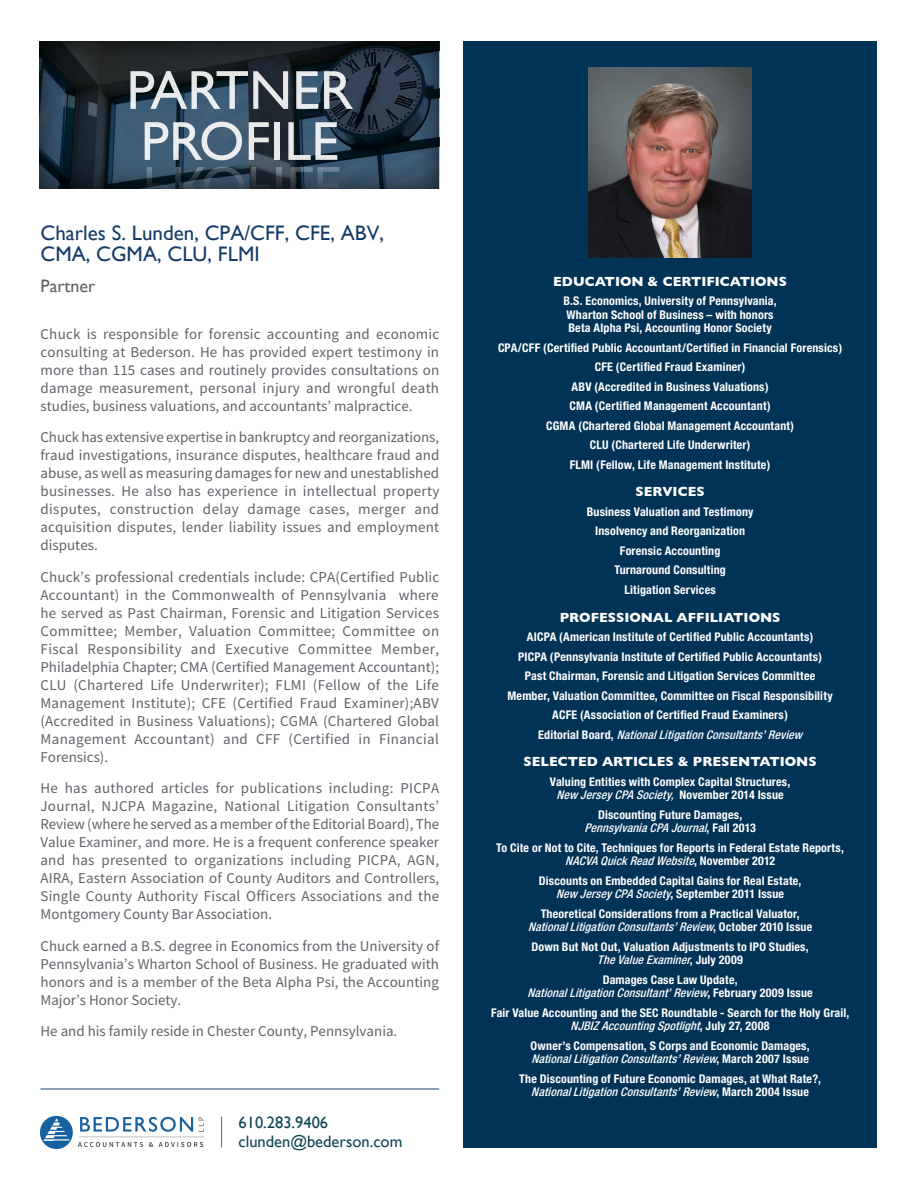
<style>
.page{position:relative;width:918px;height:1188px;background:#fff}
.page>*{position:absolute;margin:0;border:0;box-sizing:border-box;transform-origin:0 0}
.t1{font:55.2px/51px "Gill Sans";color:#fff}
.Paragraph_Style_1{font:21px/21px "Gill Sans";color:#163d68}
.Paragraph_Style_1-2{font:18px "Gill Sans";color:#5f6369}
.t2{font:16.5px "Gill Sans";color:#0f4454}
.Paragraph_Style_1-3{font:15px/18px "Source Sans Pro";color:#5f6369;text-align:justify}
.t3{font:700 13.5px "Gill Sans";color:#fff}
.Paragraph_Style_2{font:700 condensed 12px/13.5px "Helvetica Neue";letter-spacing:.015em;color:#fff;text-align:center}
.Paragraph_Style_2-2{font:italic 500 condensed 12px "Helvetica Neue";color:#fff}
.s1{font-weight:700;font-style:normal}
.s2{font-weight:500;font-style:italic}
</style>
<div class="page">
<div style="left:463px;top:41px;width:414px;height:1107px;background:#003356"></div>
<img style="left:588px;top:68px;width:164px;height:190px">
<hr style="left:40px;top:1089px;width:399px;height:1px;background:#163d68">
<svg style="left:105px;top:99px;width:334px;height:32px;background:#2b3f52"></svg>
<svg style="left:40px;top:99px;width:65px;height:32px;background:#243746"></svg>
<svg style="left:40px;top:41px;width:399px;height:58px;background:#1d272f"></svg>
<svg style="left:40px;top:131px;width:399px;height:58px;background:#283e4f"></svg>
<hr style="left:221px;top:1117px;width:1px;height:31px;background:#5f6369">
<img style="left:40px;top:1115px;width:164px;height:34px">
<svg style="left:147px;top:167px;width:192px;height:22px;background:#243645"></svg>
<h1 class="t1" style="left:127px;top:64px;width:228px">PARTNER<br>PROFILE</h1>
<p class="Paragraph_Style_1" style="left:40px;top:222px;width:345px">Charles S. Lunden, CPA/CFF, CFE, ABV,<br>CMA, CGMA, CLU, FLMI</p>
<p class="Paragraph_Style_1-2" style="left:40px;top:275px;width:56px">Partner</p>
<p class="Paragraph_Style_1-3" style="left:40px;top:325px;width:400px">Chuck is responsible for forensic accounting and economic consulting at Bederson. He has provided expert testimony in more than 115 cases and routinely provides consultations on damage measurement, personal injury and wrongful death studies, business valuations, and accountants’ malpractice.</p>
<p class="Paragraph_Style_1-3" style="left:40px;top:428px;width:400px">Chuck has extensive expertise in bankruptcy and reorganizations, fraud investigations, insurance disputes, healthcare fraud and abuse, as well as measuring damages for new and unestablished businesses. He also has experience in intellectual property disputes, construction delay damage cases, merger and acquisition disputes, lender liability issues and employment disputes.</p>
<p class="Paragraph_Style_1-3" style="left:40px;top:568px;width:400px">Chuck’s professional credentials include: CPA(Certified Public Accountant) in the Commonwealth of Pennsylvania where he served as Past Chairman, Forensic and Litigation Services Committee; Member, Valuation Committee; Committee on Fiscal Responsibility and Executive Committee Member, Philadelphia Chapter; CMA (Certified Management Accountant); CLU (Chartered Life Underwriter); FLMI (Fellow of the Life Management Institute); CFE (Certified Fraud Examiner);ABV (Accredited in Business Valuations); CGMA (Chartered Global Management Accountant) and CFF (Certified in Financial Forensics).</p>
<p class="Paragraph_Style_1-3" style="left:40px;top:779px;width:400px">He has authored articles for publications including: PICPA Journal, NJCPA Magazine, National Litigation Consultants’ Review (where he served as a member of the Editorial Board), The Value Examiner, and more. He is a frequent conference speaker and has presented to organizations including PICPA, AGN, AIRA, Eastern Association of County Auditors and Controllers, Single County Authority Fiscal Officers Associations and the Montgomery County Bar Association.</p>
<p class="Paragraph_Style_1-3" style="left:40px;top:937px;width:400px">Chuck earned a B.S. degree in Economics from the University of Pennsylvania’s Wharton School of Business. He graduated with honors and is a member of the Beta Alpha Psi, the Accounting Major’s Honor Society.</p>
<p class="Paragraph_Style_1-3" style="left:40px;top:1022px;width:358px">He and his family reside in Chester County, Pennsylvania.</p>
<p class="t2" style="left:238px;top:1112px;width:91px">610.283.9406</p>
<p class="t2" style="left:238px;top:1131px;width:165px">clunden@bederson.com</p>
<p class="t3" style="left:553px;top:270px;width:235px">EDUCATION &amp; CERTIFICATIONS</p>
<p class="Paragraph_Style_2" style="left:564px;top:294px;width:215px">B.S. Economics, University of Pennsylvania,</p>
<p class="Paragraph_Style_2" style="left:567px;top:308px;width:209px">Wharton School of Business – with honors</p>
<p class="Paragraph_Style_2" style="left:568px;top:321px;width:205px">Beta Alpha Psi, Accounting Honor Society</p>
<p class="Paragraph_Style_2" style="left:498px;top:341px;width:346px">CPA/CFF (Certified Public Accountant/Certified in Financial Forensics)</p>
<p class="Paragraph_Style_2" style="left:595px;top:360px;width:152px">CFE (Certified Fraud Examiner)</p>
<p class="Paragraph_Style_2" style="left:572px;top:380px;width:199px">ABV (Accredited in Business Valuations)</p>
<p class="Paragraph_Style_2" style="left:570px;top:399px;width:203px">CMA (Certified Management Accountant)</p>
<p class="Paragraph_Style_2" style="left:546px;top:419px;width:249px">CGMA (Chartered Global Management Accountant)</p>
<p class="Paragraph_Style_2" style="left:590px;top:438px;width:162px">CLU (Chartered Life Underwriter)</p>
<p class="Paragraph_Style_2" style="left:570px;top:458px;width:202px">FLMI (Fellow, Life Management Institute)</p>
<p class="t3" style="left:636px;top:481px;width:71px">SERVICES</p>
<p class="Paragraph_Style_2" style="left:587px;top:505px;width:168px">Business Valuation and Testimony</p>
<p class="Paragraph_Style_2" style="left:595px;top:524px;width:151px">Insolvency and Reorganization</p>
<p class="Paragraph_Style_2" style="left:620px;top:544px;width:102px">Forensic Accounting</p>
<p class="Paragraph_Style_2" style="left:614px;top:563px;width:113px">Turnaround Consulting</p>
<p class="Paragraph_Style_2" style="left:624px;top:583px;width:93px">Litigation Services</p>
<p class="t3" style="left:560px;top:606px;width:222px">PROFESSIONAL AFFILIATIONS</p>
<p class="Paragraph_Style_2" style="left:527px;top:630px;width:288px">AICPA (American Institute of Certified Public Accountants)</p>
<p class="Paragraph_Style_2" style="left:518px;top:650px;width:305px">PICPA (Pennsylvania Institute of Certified Public Accountants)</p>
<p class="Paragraph_Style_2" style="left:525px;top:669px;width:292px">Past Chairman, Forensic and Litigation Services Committee</p>
<p class="Paragraph_Style_2" style="left:508px;top:689px;width:327px">Member, Valuation Committee, Committee on Fiscal Responsibility</p>
<p class="Paragraph_Style_2" style="left:552px;top:708px;width:237px">ACFE (Association of Certified Fraud Examiners)</p>
<p class="Paragraph_Style_2-2" style="left:538px;top:727px;width:269px"><span class="s1">E d i t o r i a l B o a r d ,</span> NationalLitigationConsultants’Review</p>
<p class="t3" style="left:524px;top:751px;width:295px">SELECTED ARTICLES &amp; PRESENTATIONS</p>
<p class="Paragraph_Style_2" style="left:550px;top:775px;width:242px">Valuing Entities with Complex Capital Structures,<br><span class="s2">New JerseyCPASociety,</span> N o v e m b e r 2 0 1 4 I s s u e</p>
<p class="Paragraph_Style_2" style="left:598px;top:808px;width:146px">Discounting Future Damages,</p>
<p class="Paragraph_Style_2-2" style="left:584px;top:821px;width:173px">PennsylvaniaCPAJournal<span class="s1">, F a l l 2 0 1 3</span></p>
<p class="Paragraph_Style_2" style="left:496px;top:841px;width:349px">To Cite or Not to Cite, Techniques for Reports in Federal Estate Reports,</p>
<p class="Paragraph_Style_2-2" style="left:565px;top:854px;width:212px">NACVAQuickReadWebsite<span class="s1">, N o v e m b e r 2 0 1 2</span></p>
<p class="Paragraph_Style_2" style="left:539px;top:874px;width:264px">Discounts on Embedded Capital Gains for Real Estate,</p>
<p class="Paragraph_Style_2-2" style="left:556px;top:887px;width:230px">New JerseyCPASociety<span class="s1">, S e p t e m b e r 2 0 1 1 I s s u e</span></p>
<p class="Paragraph_Style_2" style="left:541px;top:907px;width:260px">Theoretical Considerations from a Practical Valuator,</p>
<p class="Paragraph_Style_2-2" style="left:528px;top:920px;width:286px">NationalLitigationConsultants’Review<span class="s1">, O c t o b e r 2 0 1 0 I s s u e</span></p>
<p class="Paragraph_Style_2" style="left:532px;top:940px;width:279px">Down But Not Out, Valuation Adjustments to IPO Studies,</p>
<p class="Paragraph_Style_2-2" style="left:597px;top:953px;width:147px">TheValueExaminer<span class="s1">, J u l y 2 0 0 9</span></p>
<p class="Paragraph_Style_2" style="left:603px;top:973px;width:136px">Damages Case Law Update,</p>
<p class="Paragraph_Style_2-2" style="left:527px;top:986px;width:287px">NationalLitigationConsultant’Review<span class="s1">, F e b r u a r y 2 0 0 9 I s s u e</span></p>
<p class="Paragraph_Style_2" style="left:491px;top:1006px;width:360px">Fair Value Accounting and the SEC Roundtable - Search for the Holy Grail,</p>
<p class="Paragraph_Style_2-2" style="left:571px;top:1019px;width:201px">NJBIZAccountingSpotlight<span class="s1">, J u l y 2 7 , 2 0 0 8</span></p>
<p class="Paragraph_Style_2" style="left:531px;top:1039px;width:281px">Owner’s Compensation, S Corps and Economic Damages,</p>
<p class="Paragraph_Style_2-2" style="left:531px;top:1052px;width:279px">NationalLitigationConsultants’Review<span class="s1">, M a r c h 2 0 0 7 I s s u e</span></p>
<p class="Paragraph_Style_2" style="left:519px;top:1072px;width:303px">The Discounting of Future Economic Damages, at What Rate?,</p>
<p class="Paragraph_Style_2-2" style="left:531px;top:1085px;width:279px">NationalLitigationConsultants’Review<span class="s1">, M a r c h 2 0 0 4 I s s u e</span></p>
</div>
